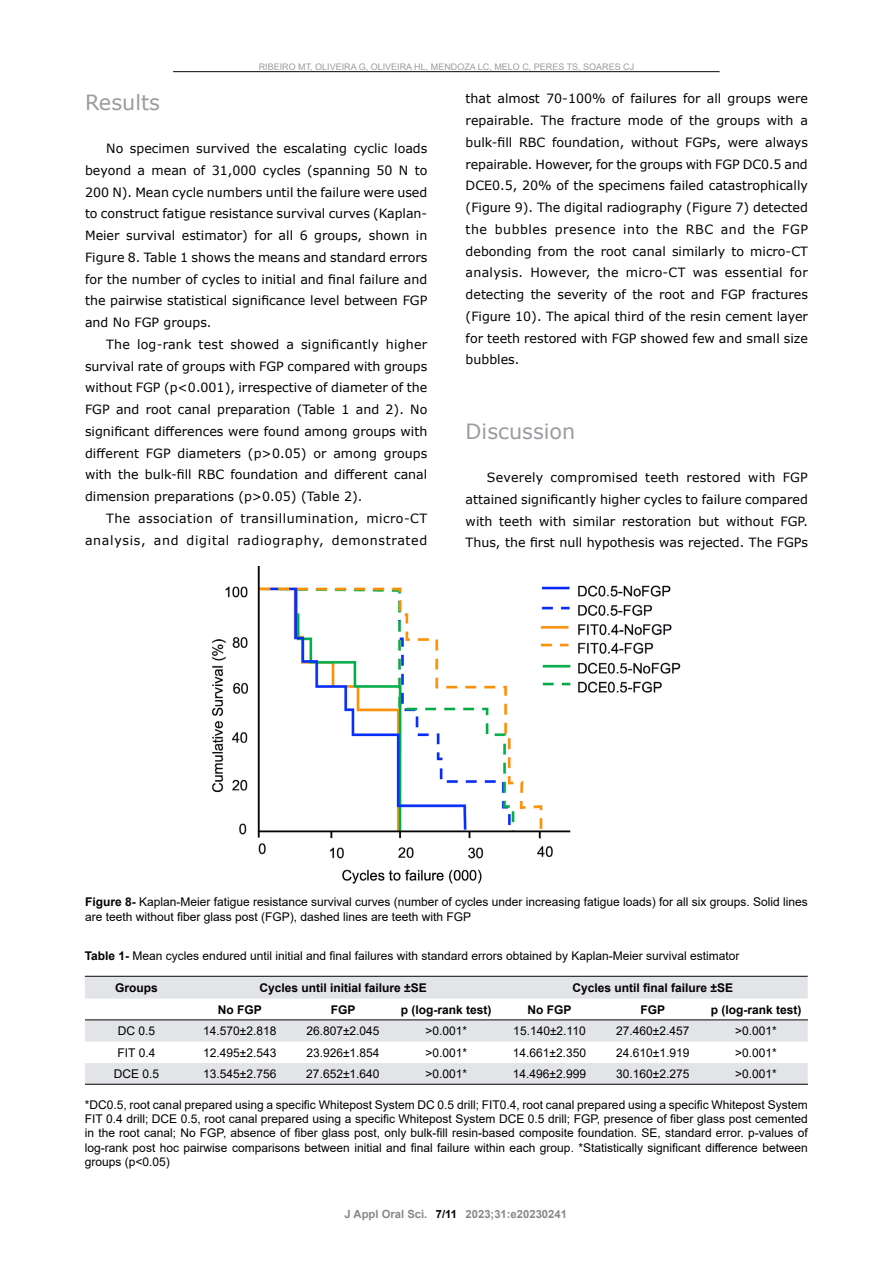
<style>
.page{position:relative;width:893px;height:1263px;background:#fff}
.page>*{position:absolute;margin:0;border:0;box-sizing:border-box;transform-origin:0 0}
.t1{font:21px "Verdana";color:#9c9ba0}
.t2{font:12.75px/21.8px "Verdana";color:#000;text-align:justify}
.t3{font:12.75px/21.8px "Verdana";letter-spacing:.035em;color:#000;text-align:right}
.t4{font:12px/14.4px "Arial";color:#000}
.t5{font:700 12px "Arial";color:#000}
.t6{font:700 11.25px "Arial";color:#89878c}
.t7{font:9px "Arial";color:#9c9ba0}
.s1{font-weight:700}
.s2{color:#000}
</style>
<div class="page">
<hr style="left:173px;top:71px;width:547px;height:1px;background:#000805">
<img style="left:212px;top:566px;width:469px;height:318px">
<svg style="left:85px;top:977px;width:723px;height:107px;fill:#e3e4e8"></svg>
<hr style="left:85px;top:976px;width:723px;height:1px;background:#000">
<hr style="left:85px;top:1019px;width:723px;height:1px;background:#000">
<hr style="left:85px;top:1084px;width:723px;height:1px;background:#000">
<p class="t7" style="left:259px;top:60px;width:377px">RIBEIRO MT, OLIVEIRA G, OLIVEIRA HL, MENDOZA LC, MELO C, PERES TS, SOARES CJ</p>
<h1 class="t1" style="left:85px;top:88px;width:77px">Results</h1>
<p class="t2" style="left:85px;top:137px;width:344px;text-indent:21px">No specimen survived the escalating cyclic loads beyond a mean of 31,000 cycles (spanning 50 N to 200 N). Mean cycle numbers until the failure were used to construct fatigue resistance survival curves (Kaplan-Meier survival estimator) for all 6 groups, shown in Figure 8. Table 1 shows the means and standard errors for the number of cycles to initial and final failure and the pairwise statistical significance level between FGP and No FGP groups.</p>
<p class="t2" style="left:85px;top:333px;width:344px;text-indent:21px">The log-rank test showed a significantly higher survival rate of groups with FGP compared with groups without FGP (p&lt;0.001), irrespective of diameter of the FGP and root canal preparation (Table 1 and 2). No significant differences were found among groups with different FGP diameters (p&gt;0.05) or among groups with the bulk-fill RBC foundation and different canal dimension preparations (p&gt;0.05) (Table 2).</p>
<p class="t3" style="left:85px;top:507px;width:344px">The association of transillumination, micro-CT analysis, and digital radiography, demonstrated</p>
<p class="t2" style="left:466px;top:88px;width:344px">that almost 70-100% of failures for all groups were repairable. The fracture mode of the groups with a bulk-fill RBC foundation, without FGPs, were always repairable. However, for the groups with FGP DC0.5 and DCE0.5, 20% of the specimens failed catastrophically (Figure 9). The digital radiography (Figure 7) detected the bubbles presence into the RBC and the FGP debonding from the root canal similarly to micro-CT analysis. However, the micro-CT was essential for detecting the severity of the root and FGP fractures (Figure 10). The apical third of the resin cement layer for teeth restored with FGP showed few and small size bubbles.</p>
<h1 class="t1" style="left:466px;top:416px;width:111px">Discussion</h1>
<p class="t2" style="left:466px;top:466px;width:344px;text-indent:21px">Severely compromised teeth restored with FGP attained significantly higher cycles to failure compared with teeth with similar restoration but without FGP.<br>Thus, the first null hypothesis was rejected. The FGPs</p>
<p class="t4" style="left:85px;top:895px;width:724px"><span class="s1">Figure 8-</span> Kaplan-Meier fatigue resistance survival curves (number of cycles under increasing fatigue loads) for all six groups. Solid lines are teeth without fiber glass post (FGP), dashed lines are teeth with FGP</p>
<p class="t4" style="left:85px;top:949px;width:656px"><span class="s1">Table 1-</span> Mean cycles endured until initial and final failures with standard errors obtained by Kaplan-Meier survival estimator</p>
<p class="t5" style="left:115px;top:979px;width:44px">Groups</p>
<p class="t5" style="left:259px;top:979px;width:169px">Cycles until initial failure ±SE</p>
<p class="t5" style="left:572px;top:979px;width:162px">Cycles until final failure ±SE</p>
<p class="t5" style="left:218px;top:1001px;width:46px">No FGP</p>
<p class="t5" style="left:331px;top:1001px;width:26px">FGP</p>
<p class="t5" style="left:401px;top:1001px;width:92px">p (log-rank test)</p>
<p class="t5" style="left:528px;top:1001px;width:46px">No FGP</p>
<p class="t5" style="left:641px;top:1001px;width:26px">FGP</p>
<p class="t5" style="left:711px;top:1001px;width:92px">p (log-rank test)</p>
<p class="t4" style="left:118px;top:1024px;width:39px">DC 0.5</p>
<p class="t4" style="left:203px;top:1024px;width:75px">14.570±2.818</p>
<p class="t4" style="left:306px;top:1024px;width:75px">26.807±2.045</p>
<p class="t4" style="left:425px;top:1024px;width:43px">&gt;0.001*</p>
<p class="t4" style="left:513px;top:1024px;width:74px">15.140±2.110</p>
<p class="t4" style="left:616px;top:1024px;width:75px">27.460±2.457</p>
<p class="t4" style="left:735px;top:1024px;width:43px">&gt;0.001*</p>
<p class="t4" style="left:118px;top:1045px;width:39px">FIT 0.4</p>
<p class="t4" style="left:203px;top:1045px;width:75px">12.495±2.543</p>
<p class="t4" style="left:306px;top:1045px;width:75px">23.926±1.854</p>
<p class="t4" style="left:425px;top:1045px;width:43px">&gt;0.001*</p>
<p class="t4" style="left:513px;top:1045px;width:75px">14.661±2.350</p>
<p class="t4" style="left:616px;top:1045px;width:75px">24.610±1.919</p>
<p class="t4" style="left:735px;top:1045px;width:43px">&gt;0.001*</p>
<p class="t4" style="left:114px;top:1067px;width:47px">DCE 0.5</p>
<p class="t4" style="left:203px;top:1067px;width:75px">13.545±2.756</p>
<p class="t4" style="left:306px;top:1067px;width:75px">27.652±1.640</p>
<p class="t4" style="left:425px;top:1067px;width:43px">&gt;0.001*</p>
<p class="t4" style="left:513px;top:1067px;width:75px">14.496±2.999</p>
<p class="t4" style="left:616px;top:1067px;width:75px">30.160±2.275</p>
<p class="t4" style="left:735px;top:1067px;width:43px">&gt;0.001*</p>
<p class="t4" style="left:85px;top:1097px;width:724px;text-align:justify">*DC0.5, root canal prepared using a specific Whitepost System DC 0.5 drill; FIT0.4, root canal prepared using a specific Whitepost System FIT 0.4 drill; DCE 0.5, root canal prepared using a specific Whitepost System DCE 0.5 drill; FGP, presence of fiber glass post cemented in the root canal; No FGP, absence of fiber glass post, only bulk-fill resin-based composite foundation. SE, standard error. p-values of log-rank post hoc pairwise comparisons between initial and final failure within each group. *Statistically significant difference between groups (p&lt;0.05)</p>
<p class="t6" style="left:345px;top:1206px;width:224px">J Appl Oral Sci. <span class="s2">7/11</span> 2023;31:e20230241</p>
</div>
